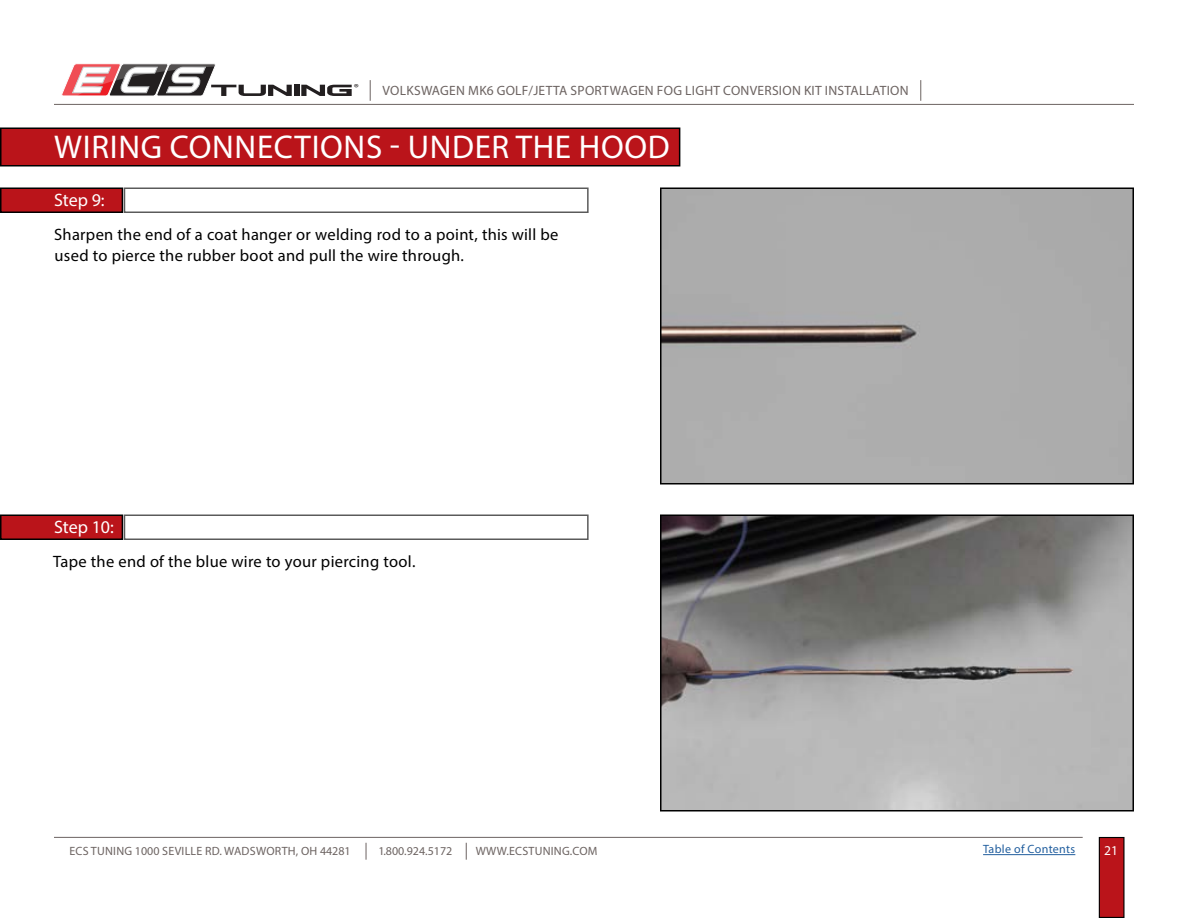
<style>
.page{position:relative;width:1188px;height:918px;background:#fff}
.page>*{position:absolute;margin:0;border:0;box-sizing:border-box;transform-origin:0 0}
.t1{font:33px "Myriad Pro";letter-spacing:.02em;color:#fff}
.t2{font:18px "Myriad Pro";letter-spacing:-.005em;color:#fff}
.t3{font:16.5px/21px "Myriad Pro";letter-spacing:.015em;color:#000}
.t4{font:13.5px "Myriad Pro";letter-spacing:.02em;color:#6c6361}
.t5{font:13.5px "Myriad Pro";color:#fff}
.t6{font:12px "Myriad Pro";letter-spacing:.02em;color:#6c6361}
.t7{font:12px "Myriad Pro";letter-spacing:.025em;color:#215e9e}
.t8{font:12px "Myriad Pro";color:#6c6361}
.t9{font:10.2px "Myriad";color:#231f20;scale:1.19 1}
</style>
<div class="page">
<div style="left:1099px;top:838px;width:25px;height:79px;background:#ba141a"></div>
<div style="left:1099px;top:837px;width:26px;height:81px;border:1px solid #000"></div>
<hr style="left:54px;top:837px;width:1029px;height:1px;background:#6c6361">
<svg style="left:366px;top:843px;width:1px;height:17px"></svg>
<svg style="left:466px;top:843px;width:1px;height:17px"></svg>
<hr style="left:54px;top:104px;width:1080px;height:1px;background:#6c6361">
<svg style="left:370px;top:80px;width:1px;height:21px"></svg>
<svg style="left:920px;top:80px;width:1px;height:21px"></svg>
<svg style="left:301px;top:85px;width:51px;height:11px"></svg>
<div style="left:294px;top:85px;width:5px;height:11px;background:#231f20"></div>
<svg style="left:61px;top:63px;width:231px;height:33px"></svg>
<hr style="left:983px;top:854px;width:92px;height:1px;background:#215e9e">
<div style="left:663px;top:191px;width:468px;height:290px;background:#adadad"></div>
<div style="left:660px;top:188px;width:474px;height:296px;border:2px solid #000"></div>
<div style="left:1px;top:188px;width:121px;height:24px;background:#ba141a"></div>
<div style="left:0;top:188px;width:123px;height:25px;border:2px solid #000"></div>
<div style="left:1px;top:515px;width:121px;height:24px;background:#ba141a"></div>
<div style="left:0;top:514px;width:123px;height:26px;border:2px solid #000"></div>
<img style="left:663px;top:517px;width:468px;height:292px">
<div style="left:660px;top:514px;width:474px;height:298px;border:2px solid #000"></div>
<div style="left:1px;top:128px;width:679px;height:38px;background:#ba141a"></div>
<div style="left:0;top:128px;width:680px;height:38px;border:2px solid #000"></div>
<p class="t9" style="left:354px;top:81px;width:6px">®</p>
<p class="t4" style="left:383px;top:82px;width:528px">VOLKSWAGEN MK6 GOLF/JETTA SPORTWAGEN FOG LIGHT CONVERSION KIT INSTALLATION</p>
<h1 class="t1" style="left:54px;top:127px;width:617px">WIRING CONNECTIONS - UNDER THE HOOD</h1>
<p class="t2" style="left:54px;top:188px;width:52px">Step 9:</p>
<p class="t3" style="left:54px;top:224px;width:506px">Sharpen the end of a coat hanger or welding rod to a point, this will be used to pierce the rubber boot and pull the wire through.</p>
<p class="t2" style="left:54px;top:515px;width:61px">Step 10:</p>
<p class="t3" style="left:53px;top:551px;width:364px">Tape the end of the blue wire to your piercing tool.</p>
<p class="t7" style="left:983px;top:842px;width:94px">Table of Contents</p>
<p class="t6" style="left:69px;top:844px;width:283px">ECS TUNING 1000 SEVILLE RD. WADSWORTH, OH 44281</p>
<p class="t8" style="left:378px;top:844px;width:75px">1.800.924.5172</p>
<p class="t6" style="left:476px;top:844px;width:123px">WWW.ECSTUNING.COM</p>
<p class="t5" style="left:1104px;top:842px;width:15px">21</p>
</div>
